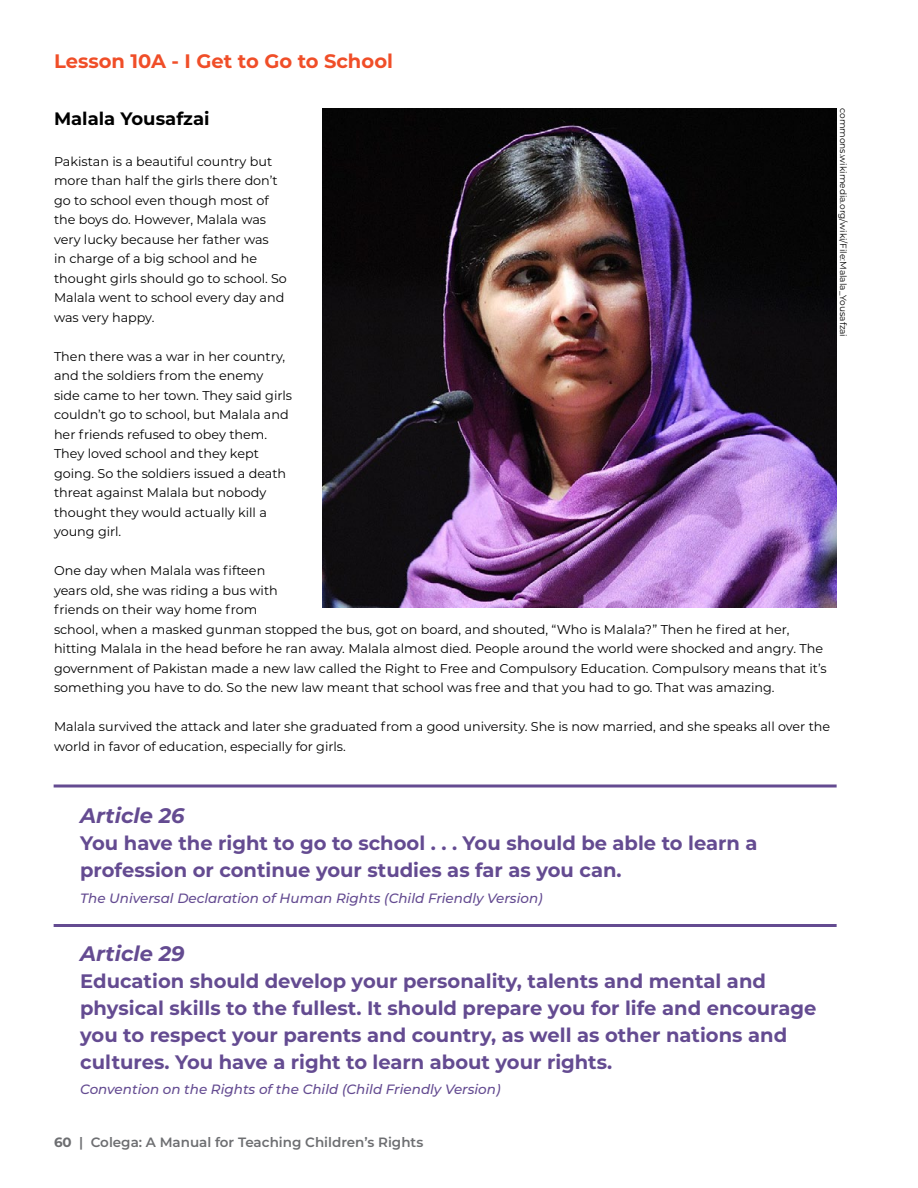
<style>
.page{position:relative;width:918px;height:1188px;background:#fff}
.page>*{position:absolute;margin:0;border:0;box-sizing:border-box;transform-origin:0 0}
.t1{font:italic 700 21px "Montserrat";color:#644b91}
.t2{font:700 19.5px/27px "Montserrat";color:#644b91}
.t3{font:700 19.5px "Montserrat";color:#f04e28}
.t4{font:700 18px "Montserrat";color:#000}
.t5{font:italic 500 13.5px "Montserrat";color:#644b91}
.t6{font:600 13.5px "Montserrat";color:#6d6e71}
.t7{font:12.75px/19.5px "Montserrat";color:#000}
.t8{font:9px "Montserrat";color:#000}
.s1{font-weight:700}
</style>
<div class="page">
<svg style="left:54px;top:784px;width:783px;height:4px;background:#8a77ac"></svg>
<hr style="left:54px;top:924px;width:783px;height:3px;background:#644b91">
<img style="left:322px;top:108px;width:515px;height:500px">
<h2 class="t3" style="left:54px;top:47px;width:341px">Lesson 10A - I Get to Go to School</h2>
<h3 class="t4" style="left:54px;top:106px;width:157px">Malala Yousafzai</h3>
<p class="t7" style="left:54px;top:151px;width:234px">Pakistan is a beautiful country but more than half the girls there don’t go to school even though most of the boys do. However, Malala was very lucky because her father was<br>in charge of a big school and he thought girls should go to school. So<br>Malala went to school every day and was very happy.</p>
<p class="t7" style="left:54px;top:346px;width:240px">Then there was a war in her country, and the soldiers from the enemy side came to her town. They said girls couldn’t go to school, but Malala and her friends refused to obey them.<br>They loved school and they kept going. So the soldiers issued a death threat against Malala but nobody thought they would actually kill a young girl.</p>
<p class="t7" style="left:54px;top:561px;width:774px">One day when Malala was fifteen<br>years old, she was riding a bus with<br>friends on their way home from<br>school, when a masked gunman stopped the bus, got on board, and shouted, “Who is Malala?” Then he fired at her, hitting Malala in the head before he ran away. Malala almost died. People around the world were shocked and angry. The government of Pakistan made a new law called the Right to Free and Compulsory Education. Compulsory means that it’s something you have to do. So the new law meant that school was free and that you had to go. That was amazing.</p>
<p class="t7" style="left:54px;top:717px;width:778px">Malala survived the attack and later she graduated from a good university. She is now married, and she speaks all over the world in favor of education, especially for girls.</p>
<p class="t8" style="left:850px;top:108px;width:230px;rotate:90deg">commons.wikimedia.org/wiki/File:Malala_Yousafzai</p>
<h1 class="t1" style="left:80px;top:800px;width:106px">Article 26</h1>
<h2 class="t2" style="left:80px;top:829px;width:679px">You have the right to go to school . . . You should be able to learn a profession or continue your studies as far as you can.</h2>
<p class="t5" style="left:80px;top:888px;width:464px">The Universal Declaration of Human Rights (Child Friendly Version)</p>
<h1 class="t1" style="left:80px;top:938px;width:106px">Article 29</h1>
<p class="t2" style="left:80px;top:966px;width:738px">Education should develop your personality, talents and mental and physical skills to the fullest. It should prepare you for life and encourage you to respect your parents and country, as well as other nations and cultures. You have a right to learn about your rights.</p>
<p class="t5" style="left:80px;top:1080px;width:422px">Convention on the Rights of the Child (Child Friendly Version)</p>
<p class="t6" style="left:54px;top:1133px;width:371px"><span class="s1">60</span> | Colega: A Manual for Teaching Children’s Rights</p>
</div>
